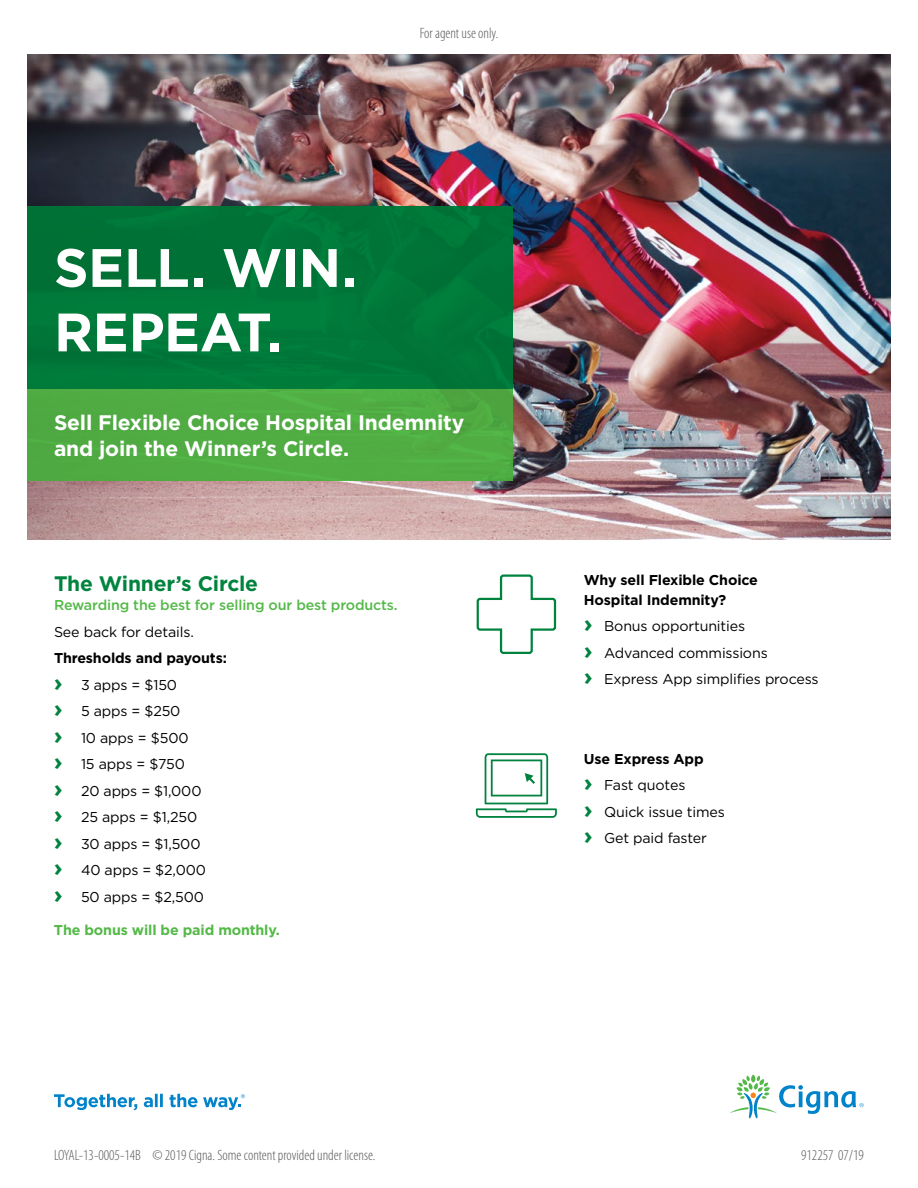
<style>
.page{position:relative;width:918px;height:1188px;background:#fff}
.page>*{position:absolute;margin:0;border:0;box-sizing:border-box;transform-origin:0 0}
.t1{font:700 54px/64.5px "Gotham";letter-spacing:-.01em;color:#fff}
.t2{font:700 21px/25.5px "Gotham";letter-spacing:-.01em;color:#fff}
.t3{font:700 21px "Gotham";letter-spacing:-.01em;color:#00833e}
.t4{font:300 condensed 15px "Myriad Pro";color:#58595b}
.t5{font:14.25px/26.5px "Gotham";letter-spacing:-.01em;color:#000}
.t6{font:500 14.25px "Gotham";letter-spacing:-.01em;color:#54b948}
.t7{font:700 14.25px/19.5px "Gotham";letter-spacing:-.01em;color:#000}
.t8{font:700 14.25px "Gotham";letter-spacing:-.01em;color:#54b948}
.s1{font-weight:700}
.s2{font-weight:700;font-size:24px;color:#00833e}
</style>
<div class="page">
<img style="left:27px;top:54px;width:864px;height:486px">
<svg style="left:730px;top:1075px;width:134px;height:43px"></svg>
<svg style="left:54px;top:1094px;width:83px;height:16px"></svg>
<svg style="left:144px;top:1094px;width:19px;height:13px"></svg>
<svg style="left:169px;top:1094px;width:76px;height:16px"></svg>
<div style="left:27px;top:206px;width:486px;height:183px;background:#007638"></div>
<div style="left:27px;top:389px;width:486px;height:92px;background:#50ac43"></div>
<svg style="left:476px;top:574px;width:81px;height:80px"></svg>
<svg style="left:476px;top:753px;width:81px;height:65px"></svg>
<p class="t4" style="left:420px;top:25px;width:80px">For agent use only.</p>
<h1 class="t1" style="left:54px;top:235px;width:304px">SELL. WIN.<br>REPEAT.</h1>
<h2 class="t2" style="left:54px;top:410px;width:412px">Sell Flexible Choice Hospital Indemnity and join the Winner’s Circle.</h2>
<h2 class="t3" style="left:54px;top:569px;width:206px">The Winner’s Circle</h2>
<p class="t6" style="left:54px;top:596px;width:345px">Rewarding the best for selling our best products.</p>
<p class="t5" style="left:54px;top:618px;width:141px">See back for details.</p>
<p class="t5" style="left:54px;top:644px;width:174px"><span class="s1">Thresholds and payouts: </span><span class="s2">›</span> 3 apps = $150<br><span class="s2">›</span> 5 apps = $250<br><span class="s2">›</span> 10 apps = $500<br><span class="s2">›</span> 15 apps = $750<br><span class="s2">›</span> 20 apps = $1,000<br><span class="s2">›</span> 25 apps = $1,250<br><span class="s2">›</span> 30 apps = $1,500<br><span class="s2">›</span> 40 apps = $2,000<br><span class="s2">›</span> 50 apps = $2,500</p>
<p class="t8" style="left:54px;top:921px;width:227px">The bonus will be paid monthly.</p>
<p class="t7" style="left:584px;top:570px;width:176px">Why sell Flexible Choice<br>Hospital Indemnity?</p>
<p class="t5" style="left:584px;top:613px;width:236px"><span class="s2">›</span> Bonus opportunities<br><span class="s2">›</span> Advanced commissions<br><span class="s2">›</span> Express App simplifies process</p>
<p class="t5" style="left:584px;top:745px;width:143px"><span class="s1">Use Express App<br></span><span class="s2">›</span> Fast quotes<br><span class="s2">›</span> Quick issue times <span class="s2">›</span> Get paid faster</p>
<p class="t4" style="left:54px;top:1147px;width:323px">LOYAL-13-0005-14B © 2019 Cigna. Some content provided under license.</p>
<p class="t4" style="left:801px;top:1147px;width:64px">912257 07/19</p>
</div>
